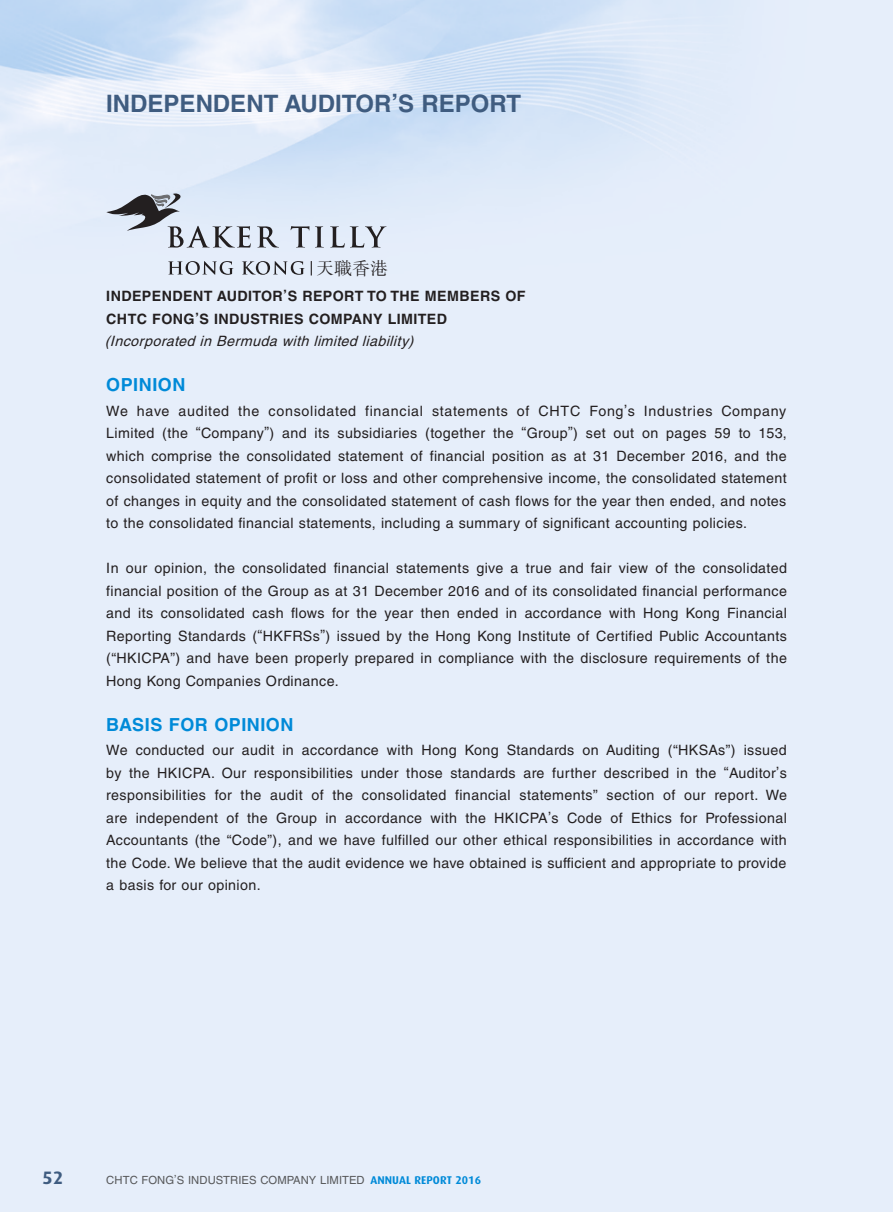
<style>
.page{position:relative;width:893px;height:1212px;background:#fff}
.page>*{position:absolute;margin:0;border:0;box-sizing:border-box;transform-origin:0 0}
.t1{font:700 24px "Helvetica LT Std";color:#3f5c80}
.Heading_1{font:700 18px "Helvetica LT Std";letter-spacing:.03em;color:#008ad8}
.t2{font:18px "M Sung HK Light B5 pc H";color:#231f20}
.t3{font:700 18px "Dax";color:#3f5c80}
.Body_Text{font:14.25px/22.5px "Helvetica LT Std";letter-spacing:.03em;color:#231f20;text-align:justify}
.Body_Text-2{font:700 14.25px "Helvetica LT Std";letter-spacing:.03em;color:#231f20}
.Body_Text-3{font:italic 14.25px "Helvetica LT Std";color:#231f20}
.t4{font:11.25px "Helvetica LT Std";letter-spacing:.01em;color:#57585a}
.s1{font-family:"Dax";font-weight:700;color:#008ad8}
</style>
<div class="page">
<svg style="left:106px;top:193px;width:145px;height:55px;background:#bac2cd"></svg>
<svg style="left:257px;top:226px;width:22px;height:21px"></svg>
<svg style="left:291px;top:226px;width:18px;height:21px"></svg>
<svg style="left:315px;top:226px;width:9px;height:21px"></svg>
<svg style="left:330px;top:226px;width:56px;height:22px"></svg>
<svg style="left:168px;top:261px;width:65px;height:14px"></svg>
<svg style="left:242px;top:261px;width:63px;height:14px"></svg>
<svg style="left:311px;top:261px;width:1px;height:14px"></svg>
<p class="t1" style="left:106px;top:89px;width:416px">INDEPENDENT AUDITOR’S REPORT</p>
<p class="t2" style="left:316px;top:255px;width:73px">天職香港</p>
<p class="Body_Text-2" style="left:106px;top:287px;width:421px">INDEPENDENT AUDITOR’S REPORT TO THE MEMBERS OF</p>
<p class="Body_Text-2" style="left:106px;top:310px;width:342px">CHTC FONG’S INDUSTRIES COMPANY LIMITED</p>
<p class="Body_Text-3" style="left:105px;top:333px;width:314px">(Incorporated in Bermuda with limited liability)</p>
<p class="Heading_1" style="left:106px;top:374px;width:81px">OPINION</p>
<p class="Body_Text" style="left:106px;top:399px;width:682px">We have audited the consolidated financial statements of CHTC Fong’s Industries Company Limited (the “Company”) and its subsidiaries (together the “Group”) set out on pages 59 to 153, which comprise the consolidated statement of financial position as at 31 December 2016, and the consolidated statement of profit or loss and other comprehensive income, the consolidated statement of changes in equity and the consolidated statement of cash flows for the year then ended, and notes to the consolidated financial statements, including a summary of significant accounting policies.</p>
<p class="Body_Text" style="left:106px;top:557px;width:682px">In our opinion, the consolidated financial statements give a true and fair view of the consolidated financial position of the Group as at 31 December 2016 and of its consolidated financial performance and its consolidated cash flows for the year then ended in accordance with Hong Kong Financial Reporting Standards (“HKFRSs”) issued by the Hong Kong Institute of Certified Public Accountants (“HKICPA”) and have been properly prepared in compliance with the disclosure requirements of the Hong Kong Companies Ordinance.</p>
<p class="Heading_1" style="left:106px;top:713px;width:189px">BASIS FOR OPINION</p>
<p class="Body_Text" style="left:106px;top:739px;width:682px">We conducted our audit in accordance with Hong Kong Standards on Auditing (“HKSAs”) issued by the HKICPA. Our responsibilities under those standards are further described in the “Auditor’s responsibilities for the audit of the consolidated financial statements” section of our report. We are independent of the Group in accordance with the HKICPA’s Code of Ethics for Professional Accountants (the “Code”), and we have fulfilled our other ethical responsibilities in accordance with the Code. We believe that the audit evidence we have obtained is sufficient and appropriate to provide a basis for our opinion.</p>
<p class="t3" style="left:43px;top:1167px;width:22px">52</p>
<p class="t4" style="left:106px;top:1173px;width:376px">CHTC FONG’S INDUSTRIES COMPANY LIMITED <span class="s1">ANNUAL REPORT 2016</span></p>
</div>
